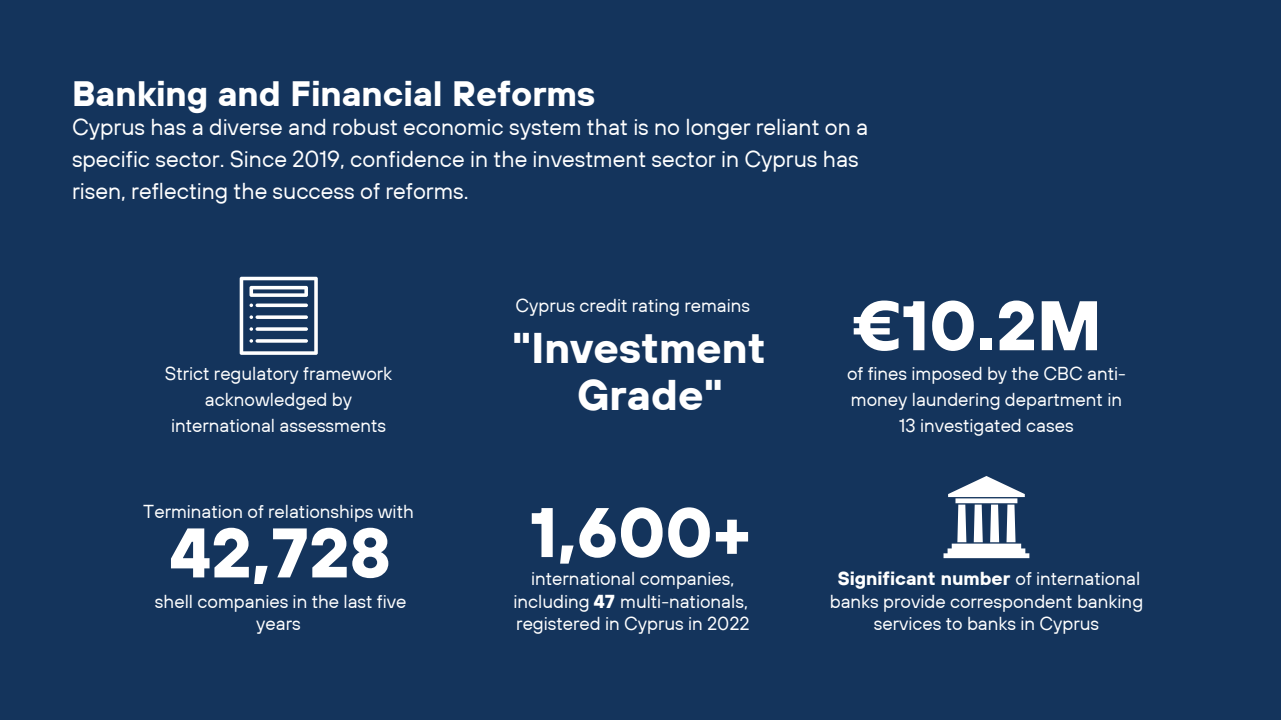
<style>
.page{position:relative;width:1281px;height:720px;background:#14345c}
.page>*{position:absolute;margin:0;border:0;box-sizing:border-box;transform-origin:0 0}
.t1{font:700 70px "TT Hoves";color:#fff}
.t2{font:700 42.88px/46.9px "TT Hoves";color:#fff;text-align:center}
.t3{font:700 35.25px "TT Hoves";color:#fff}
.t4{font:23px/31.9px "TT Hoves";color:#fff}
.t5{font:18.75px/22.5px "TT Hoves";color:#fff;text-align:center}
.s1{font-weight:700}
</style>
<div class="page">
<svg style="left:240px;top:277px;width:78px;height:78px"></svg>
<svg style="left:943px;top:476px;width:86px;height:82px"></svg>
<h3 class="t3" style="left:72px;top:71px;width:525px">Banking and Financial Reforms</h3>
<p class="t4" style="left:72px;top:110px;width:798px">Cyprus has a diverse and robust economic system that is no longer reliant on a specific sector. Since 2019, confidence in the investment sector in Cyprus has risen, reflecting the success of reforms.</p>
<p class="t5" style="left:165px;top:360px;width:229px;line-height:26.2px">Strict regulatory framework acknowledged by international assessments</p>
<p class="t5" style="left:143px;top:499px;width:272px">Termination of relationships with</p>
<h1 class="t1" style="left:170px;top:507px;width:223px">42,728</h1>
<p class="t5" style="left:155px;top:589px;width:253px">shell companies in the last five years</p>
<p class="t5" style="left:515px;top:294px;width:236px">Cyprus credit rating remains</p>
<h2 class="t2" style="left:512px;top:324px;width:255px">"Investment<br>Grade"</h2>
<h1 class="t1" style="left:530px;top:487px;width:223px">1,600+</h1>
<p class="t5" style="left:513px;top:567px;width:237px">international companies, including <span class="s1">47</span> multi-nationals, registered in Cyprus in 2022</p>
<h1 class="t1" style="left:852px;top:280px;width:251px">€10.2M</h1>
<p class="t5" style="left:847px;top:360px;width:280px;line-height:26.2px">of fines imposed by the CBC anti&shy;money laundering department in<br>13 investigated cases</p>
<p class="t5" style="left:829px;top:567px;width:315px"><span class="s1">Significant number</span> of international banks provide correspondent banking services to banks in Cyprus</p>
</div>
